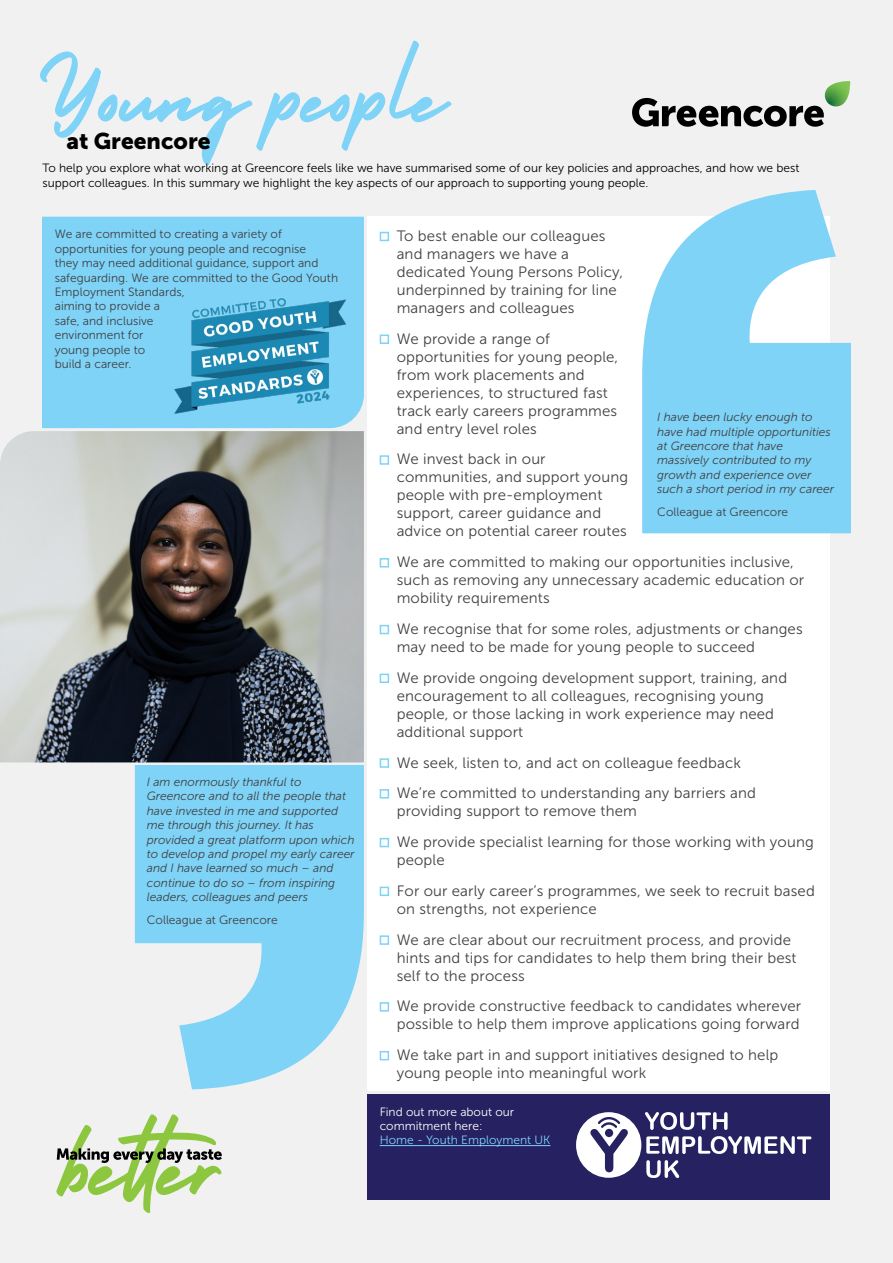
<style>
.page{position:relative;width:893px;height:1263px;background:#f1f1f2}
.page>*{position:absolute;margin:0;border:0;box-sizing:border-box;transform-origin:0 0}
.t1{font:65.55px "Holiday Free";color:#7ed3f7}
.t2{font:22.65px "Museo Sans 900";color:#000}
.t3{font:15px/18px "Museo Sans 300";letter-spacing:.01em;color:#414042}
.t4{font:italic 12px/14.4px "Museo Sans 300";color:#414042}
.t5{font:12px/14.4px "Museo Sans 300";color:#414042}
.t6{font:12px/14.4px "Museo Sans 300";color:#000}
.t7{font:12px/14.4px "Museo Sans 300";color:#fff}
.t8{font:12px "Museo Sans 300";color:#7ed3f7}
</style>
<div class="page">
<div style="left:367px;top:217px;width:462px;height:874px;background:#fff"></div>
<div style="left:380px;top:232px;width:9px;height:9px;border:2px solid #7ed3f7"></div>
<div style="left:380px;top:334px;width:9px;height:10px;border:2px solid #7ed3f7"></div>
<div style="left:380px;top:455px;width:9px;height:10px;border:2px solid #7ed3f7"></div>
<div style="left:380px;top:558px;width:9px;height:9px;border:2px solid #7ed3f7"></div>
<div style="left:380px;top:625px;width:9px;height:9px;border:2px solid #7ed3f7"></div>
<div style="left:380px;top:674px;width:9px;height:9px;border:2px solid #7ed3f7"></div>
<div style="left:380px;top:758px;width:9px;height:10px;border:2px solid #7ed3f7"></div>
<div style="left:380px;top:789px;width:9px;height:9px;border:2px solid #7ed3f7"></div>
<div style="left:380px;top:838px;width:9px;height:9px;border:2px solid #7ed3f7"></div>
<div style="left:380px;top:887px;width:9px;height:9px;border:2px solid #7ed3f7"></div>
<div style="left:380px;top:935px;width:9px;height:10px;border:2px solid #7ed3f7"></div>
<div style="left:380px;top:1002px;width:9px;height:9px;border:2px solid #7ed3f7"></div>
<div style="left:380px;top:1051px;width:9px;height:9px;border:2px solid #7ed3f7"></div>
<div style="left:367px;top:1094px;width:462px;height:105px;background:#262161"></div>
<hr style="left:380px;top:1145px;width:170px;height:1px;background:#7ed3f7">
<svg style="left:632px;top:81px;width:219px;height:46px"></svg>
<div style="left:42px;top:217px;width:322px;height:211px;background:#7ed3f7"></div>
<svg style="left:135px;top:765px;width:229px;height:324px;fill:#7ed3f7"></svg>
<svg style="left:56px;top:1114px;width:166px;height:99px"></svg>
<svg style="left:642px;top:190px;width:209px;height:343px;fill:#7ed3f7"></svg>
<img style="left:171px;top:292px;width:177px;height:125px">
<svg style="left:576px;top:1112px;width:235px;height:66px"></svg>
<img style="left:0;top:431px;width:364px;height:331px">
<h1 class="t1" style="left:37px;top:55px;width:412px">Young people</h1>
<h2 class="t2" style="left:67px;top:128px;width:146px">at Greencore</h2>
<p class="t6" style="left:43px;top:161px;width:758px">To help you explore what working at Greencore feels like we have summarised some of our key policies and approaches, and how we best support colleagues. In this summary we highlight the key aspects of our approach to supporting young people.</p>
<p class="t5" style="left:55px;top:227px;width:285px">We are committed to creating a variety of opportunities for young people and recognise<br>they may need additional guidance, support and safeguarding. We are committed to the Good Youth<br>Employment Standards,<br>aiming to provide a<br>safe, and inclusive<br>environment for<br>young people to<br>build a career.</p>
<p class="t4" style="left:147px;top:775px;width:209px">I am enormously thankful to<br>Greencore and to all the people that have invested in me and supported me through this journey. It has provided a great platform upon which to develop and propel my early career and I have learned so much – and continue to do so – from inspiring leaders, colleagues and peers</p>
<p class="t5" style="left:147px;top:913px;width:132px">Colleague at Greencore</p>
<p class="t3" style="left:397px;top:227px;width:228px">To best enable our colleagues and managers we have a dedicated Young Persons Policy, underpinned by training for line managers and colleagues</p>
<p class="t3" style="left:397px;top:330px;width:223px">We provide a range of opportunities for young people, from work placements and experiences, to structured fast track early careers programmes and entry level roles</p>
<p class="t3" style="left:397px;top:450px;width:233px">We invest back in our communities, and support young people with pre-employment support, career guidance and advice on potential career routes</p>
<p class="t3" style="left:397px;top:553px;width:409px">We are committed to making our opportunities inclusive, such as removing any unnecessary academic education or mobility requirements</p>
<p class="t3" style="left:397px;top:620px;width:407px">We recognise that for some roles, adjustments or changes may need to be made for young people to succeed</p>
<p class="t3" style="left:397px;top:669px;width:392px">We provide ongoing development support, training, and encouragement to all colleagues, recognising young people, or those lacking in work experience may need additional support</p>
<p class="t3" style="left:397px;top:747px;width:361px;line-height:30.8px">We seek, listen to, and act on colleague feedback<br>We’re committed to understanding any barriers and</p>
<p class="t3" style="left:397px;top:796px;width:419px;line-height:30.8px">providing support to remove them<br>We provide specialist learning for those working with young</p>
<p class="t3" style="left:397px;top:844px;width:420px;line-height:30.8px">people<br>For our early career’s programmes, we seek to recruit based</p>
<p class="t3" style="left:397px;top:893px;width:396px;line-height:30.8px">on strengths, not experience<br>We are clear about our recruitment process, and provide</p>
<p class="t3" style="left:397px;top:948px;width:401px">hints and tips for candidates to help them bring their best self to the process</p>
<p class="t3" style="left:397px;top:997px;width:406px">We provide constructive feedback to candidates wherever possible to help them improve applications going forward</p>
<p class="t3" style="left:397px;top:1046px;width:383px">We take part in and support initiatives designed to help young people into meaningful work</p>
<p class="t7" style="left:380px;top:1104px;width:136px">Find out more about our commitment here:</p>
<p class="t8" style="left:380px;top:1134px;width:172px">Home - Youth Employment UK</p>
<p class="t4" style="left:657px;top:410px;width:178px">I have been lucky enough to have had multiple opportunities at Greencore that have massively contributed to my growth and experience over such a short period in my career</p>
<p class="t5" style="left:657px;top:505px;width:132px">Colleague at Greencore</p>
</div>
